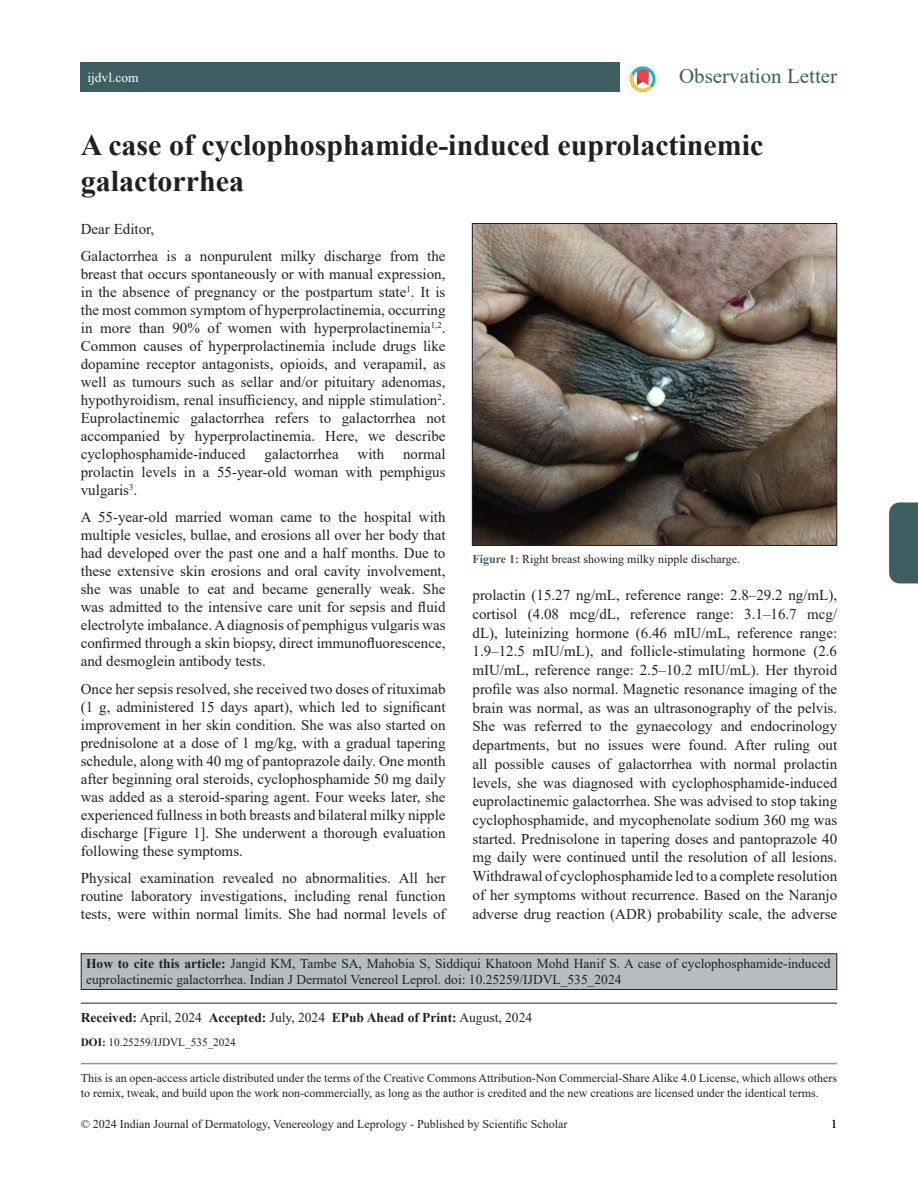
<style>
.page{position:relative;width:918px;height:1188px;background:#fff}
.page>*{position:absolute;margin:0;border:0;box-sizing:border-box;transform-origin:0 0}
.title-text{font:700 30px/36px "Times New Roman";color:#231f20}
.suptit{font:21px "Times New Roman";color:#3d5f61}
.para{font:15px/18px "Times New Roman";color:#231f20;text-align:justify}
.para_firstDropCaps{font:15px "Times New Roman";color:#231f20}
.citation_para{font:13.5px/16.2px "Times New Roman";color:#231f20}
.article_info_rule{font:700 13.5px "Times New Roman";color:#231f20}
.t1{font:13.5px "Times New Roman";color:#fff}
.float_figure_figure{font:12px/15px "Times New Roman";color:#231f20}
.doi_para{font:11.25px "Times New Roman";color:#231f20}
.s1{font-weight:700;color:#3d5f61}
.s2{font-weight:700}
.s3{font-weight:400}
</style>
<div class="page">
<div style="left:889px;top:502px;width:29px;height:81px;background:#3d5f61"></div>
<hr style="left:81px;top:1063px;width:756px;height:1px;background:#939598">
<svg style="left:630px;top:66px;width:25px;height:26px"></svg>
<div style="left:81px;top:62px;width:539px;height:30px;background:#3d5f61"></div>
<div style="left:81px;top:954px;width:756px;height:35px;background:#b6bdbe"></div>
<div style="left:81px;top:953px;width:756px;height:37px;border:1px solid #231f20"></div>
<hr style="left:81px;top:1003px;width:756px;height:1px;background:#231f20">
<img style="left:474px;top:225px;width:361px;height:319px">
<div style="left:472px;top:223px;width:365px;height:323px;border:1px solid #231f20"></div>
<p class="t1" style="left:87px;top:68px;width:53px">ijdvl.com</p>
<p class="suptit" style="left:679px;top:62px;width:160px">Observation Letter</p>
<p class="title-text" style="left:81px;top:126px;width:684px">A case of cyclophosphamide-induced euprolactinemic galactorrhea</p>
<p class="para_firstDropCaps" style="left:81px;top:218px;width:75px">Dear Editor,</p>
<p class="para" style="left:81px;top:247px;width:366px">Galactorrhea is a nonpurulent milky discharge from the breast that occurs spontaneously or with manual expression, in the absence of pregnancy or the postpartum state<sup>1</sup>. It is the most common symptom of hyperprolactinemia, occurring in more than 90% of women with hyperprolactinemia<sup>1,2</sup>.<br>Common causes of hyperprolactinemia include drugs like dopamine receptor antagonists, opioids, and verapamil, as well as tumours such as sellar and/or pituitary adenomas, hypothyroidism, renal insufficiency, and nipple stimulation<sup>2</sup>.<br>Euprolactinemic galactorrhea refers to galactorrhea not accompanied by hyperprolactinemia. Here, we describe cyclophosphamide-induced</p>
<p class="para" style="left:81px;top:445px;width:366px;text-indent:322px">normal prolactin levels in a 55-year-old woman with pemphigus vulgaris<sup>3</sup>.</p>
<p class="para" style="left:81px;top:508px;width:366px">A 55-year-old married woman came to the hospital with multiple vesicles, bullae, and erosions all over her body that had developed over the past one and a half months. Due to these extensive skin erosions and oral cavity involvement, she was unable to eat and became generally weak. She was admitted to the intensive care unit for sepsis and fluid electrolyte imbalance. A diagnosis of pemphigus vulgaris was confirmed through a skin biopsy, direct immunofluorescence, and desmoglein antibody tests.</p>
<p class="para" style="left:81px;top:679px;width:366px">Once her sepsis resolved, she received two doses of rituximab (1 g, administered 15 days apart), which led to significant improvement in her skin condition. She was also started on prednisolone at a dose of 1 mg/kg, with a gradual tapering schedule, along with 40 mg of pantoprazole daily. One month after beginning oral steroids, cyclophosphamide 50 mg daily was added as a steroid-sparing agent. Four weeks later, she experienced fullness in both breasts and bilateral milky nipple discharge [Figure 1]. She underwent a thorough evaluation following these symptoms.</p>
<p class="para" style="left:81px;top:868px;width:366px">Physical examination revealed no abnormalities. All her routine laboratory investigations, including renal function tests, were within normal limits. She had normal levels of</p>
<p class="para" style="left:265px;top:445px;width:76px">galactorrhea</p>
<p class="para" style="left:358px;top:445px;width:28px">with</p>
<p class="float_figure_figure" style="left:472px;top:551px;width:269px"><span class="s1">Figure 1:</span> Right breast showing milky nipple discharge.</p>
<p class="para" style="left:472px;top:585px;width:366px;line-height:18.8px">prolactin (15.27 ng/mL, reference range: 2.8–29.2 ng/mL), cortisol (4.08 mcg/dL, reference range: 3.1–16.7 mcg/ dL), luteinizing hormone (6.46 mIU/mL, reference range:<br>1.9–12.5 mIU/mL), and follicle-stimulating hormone (2.6 mIU/mL, reference range: 2.5–10.2 mIU/mL). Her thyroid profile was also normal. Magnetic resonance imaging of the brain was normal, as was an ultrasonography of the pelvis.<br>She was referred to the gynaecology and endocrinology departments, but no issues were found. After ruling out all possible causes of galactorrhea with normal prolactin levels, she was diagnosed with cyclophosphamide-induced euprolactinemic galactorrhea. She was advised to stop taking cyclophosphamide, and mycophenolate sodium 360 mg was started. Prednisolone in tapering doses and pantoprazole 40 mg daily were continued until the resolution of all lesions.<br>Withdrawal of cyclophosphamide led to a complete resolution of her symptoms without recurrence. Based on the Naranjo adverse drug reaction (ADR) probability scale, the adverse</p>
<p class="citation_para" style="left:86px;top:955px;width:746px"><span class="s2">How to cite this article:</span> Jangid KM, Tambe SA, Mahobia S, Siddiqui Khatoon Mohd Hanif S. A case of cyclophosphamide-induced euprolactinemic galactorrhea. Indian J Dermatol Venereol Leprol. doi: 10.25259/IJDVL_535_2024</p>
<p class="article_info_rule" style="left:81px;top:1007px;width:453px">Received: <span class="s3">April, 2024</span> Accepted: <span class="s3">July, 2024</span> EPub Ahead of Print: <span class="s3">August, 2024</span></p>
<p class="doi_para" style="left:81px;top:1034px;width:156px"><span class="s2">DOI:</span> 10.25259/IJDVL_535_2024</p>
<p class="float_figure_figure" style="left:81px;top:1070px;width:758px">This is an open-access article distributed under the terms of the Creative Commons Attribution-Non Commercial-Share Alike 4.0 License, which allows others to remix, tweak, and build upon the work non-commercially, as long as the author is credited and the new creations are licensed under the identical terms.</p>
<p class="float_figure_figure" style="left:81px;top:1116px;width:488px">© 2024 Indian Journal of Dermatology, Venereology and Leprology - Published by Scientific Scholar</p>
<p class="float_figure_figure" style="left:831px;top:1116px;width:7px">1</p>
</div>
